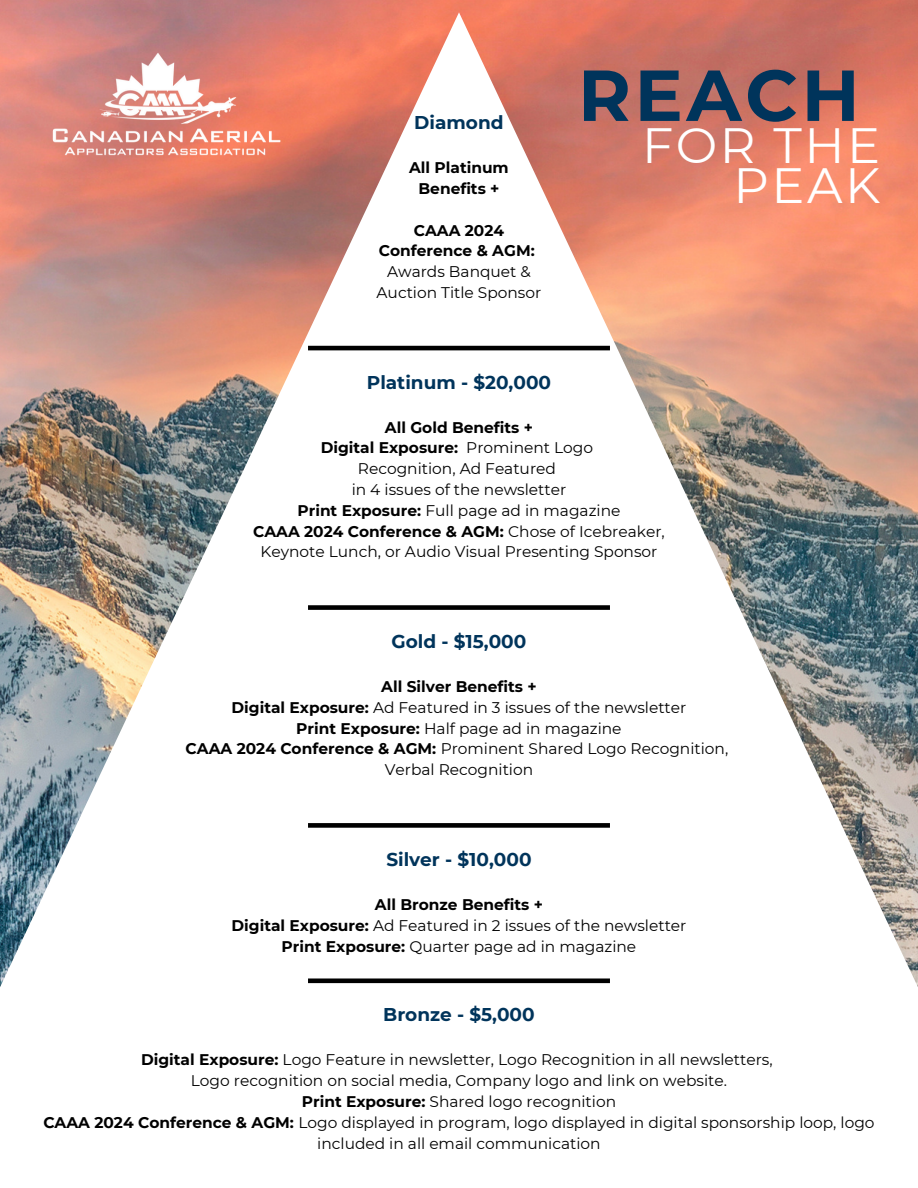
<style>
.page{position:relative;width:918px;height:1188px;background:#fff}
.page>*{position:absolute;margin:0;border:0;box-sizing:border-box;transform-origin:0 0}
.t1{font:700 72px "Montserrat";letter-spacing:.05em;color:#00345b}
.t2{font:49.5px/40.5px "Montserrat";letter-spacing:.05em;color:#fff;text-align:right}
.t3{font:700 18.45px "Montserrat";color:#00345b}
.t4{font:15.45px/20.9px "Montserrat";color:#000;text-align:center}
.t5{font:700 15.45px/20.9px "Montserrat";color:#000;text-align:center}
.s1{font-weight:400}
.s2{font-weight:700}
</style>
<div class="page">
<img style="left:0;top:12px;width:918px;height:975px">
<div style="left:308px;top:978px;width:302px;height:5px;background:#000"></div>
<div style="left:308px;top:823px;width:302px;height:5px;background:#000"></div>
<div style="left:308px;top:605px;width:302px;height:5px;background:#000"></div>
<hr style="left:308px;top:346px;width:302px;height:4px;background:#000">
<img style="left:47px;top:45px;width:241px;height:117px">
<p class="t3" style="left:414px;top:111px;width:91px">Diamond</p>
<p class="t5" style="left:409px;top:157px;width:101px">All Platinum<br>Benefits +</p>
<p class="t5" style="left:379px;top:220px;width:157px">CAAA 2024<br>Conference &amp; AGM:</p>
<p class="t4" style="left:377px;top:261px;width:166px">Awards Banquet &amp;<br>Auction Title Sponsor</p>
<p class="t1" style="left:578px;top:51px;width:283px">REACH</p>
<p class="t2" style="left:642px;top:125px;width:240px">FOR THE<br>PEAK</p>
<p class="t3" style="left:367px;top:371px;width:186px">Platinum - $20,000</p>
<p class="t5" style="left:385px;top:417px;width:150px">All Gold Benefits +</p>
<p class="t5" style="left:321px;top:437px;width:274px">Digital Exposure: <span class="s1">Prominent Logo</span></p>
<p class="t4" style="left:358px;top:458px;width:200px">Recognition, Ad Featured</p>
<p class="t4" style="left:352px;top:479px;width:216px">in 4 issues of the newsletter</p>
<p class="t4" style="left:297px;top:500px;width:325px"><span class="s2">Print Exposure:</span> Full page ad in magazine</p>
<p class="t4" style="left:253px;top:521px;width:413px"><span class="s2">CAAA 2024 Conference &amp; AGM:</span> Chose of Icebreaker,<br>Keynote Lunch, or Audio Visual Presenting Sponsor</p>
<p class="t3" style="left:392px;top:630px;width:136px">Gold - $15,000</p>
<p class="t5" style="left:381px;top:676px;width:157px">All Silver Benefits +</p>
<p class="t4" style="left:232px;top:697px;width:456px"><span class="s2">Digital Exposure:</span> Ad Featured in 3 issues of the newsletter</p>
<p class="t4" style="left:296px;top:718px;width:327px"><span class="s2">Print Exposure:</span> Half page ad in magazine</p>
<p class="t4" style="left:186px;top:739px;width:544px"><span class="s2">CAAA 2024 Conference &amp; AGM:</span> Prominent Shared Logo Recognition,</p>
<p class="t4" style="left:385px;top:759px;width:150px">Verbal Recognition</p>
<p class="t3" style="left:386px;top:848px;width:147px">Silver - $10,000</p>
<p class="t5" style="left:375px;top:894px;width:170px">All Bronze Benefits +</p>
<p class="t4" style="left:232px;top:915px;width:456px"><span class="s2">Digital Exposure:</span> Ad Featured in 2 issues of the newsletter</p>
<p class="t4" style="left:282px;top:936px;width:356px"><span class="s2">Print Exposure:</span> Quarter page ad in magazine</p>
<p class="t3" style="left:383px;top:1003px;width:153px">Bronze - $5,000</p>
<p class="t4" style="left:141px;top:1049px;width:633px"><span class="s2">Digital Exposure:</span> Logo Feature in newsletter, Logo Recognition in all newsletters,</p>
<p class="t4" style="left:191px;top:1070px;width:538px">Logo recognition on social media, Company logo and link on website.</p>
<p class="t4" style="left:302px;top:1091px;width:316px"><span class="s2">Print Exposure:</span> Shared logo recognition</p>
<p class="t4" style="left:43px;top:1112px;width:833px"><span class="s2">CAAA 2024 Conference &amp; AGM:</span> Logo displayed in program, logo displayed in digital sponsorship loop, logo included in all email communication</p>
</div>
